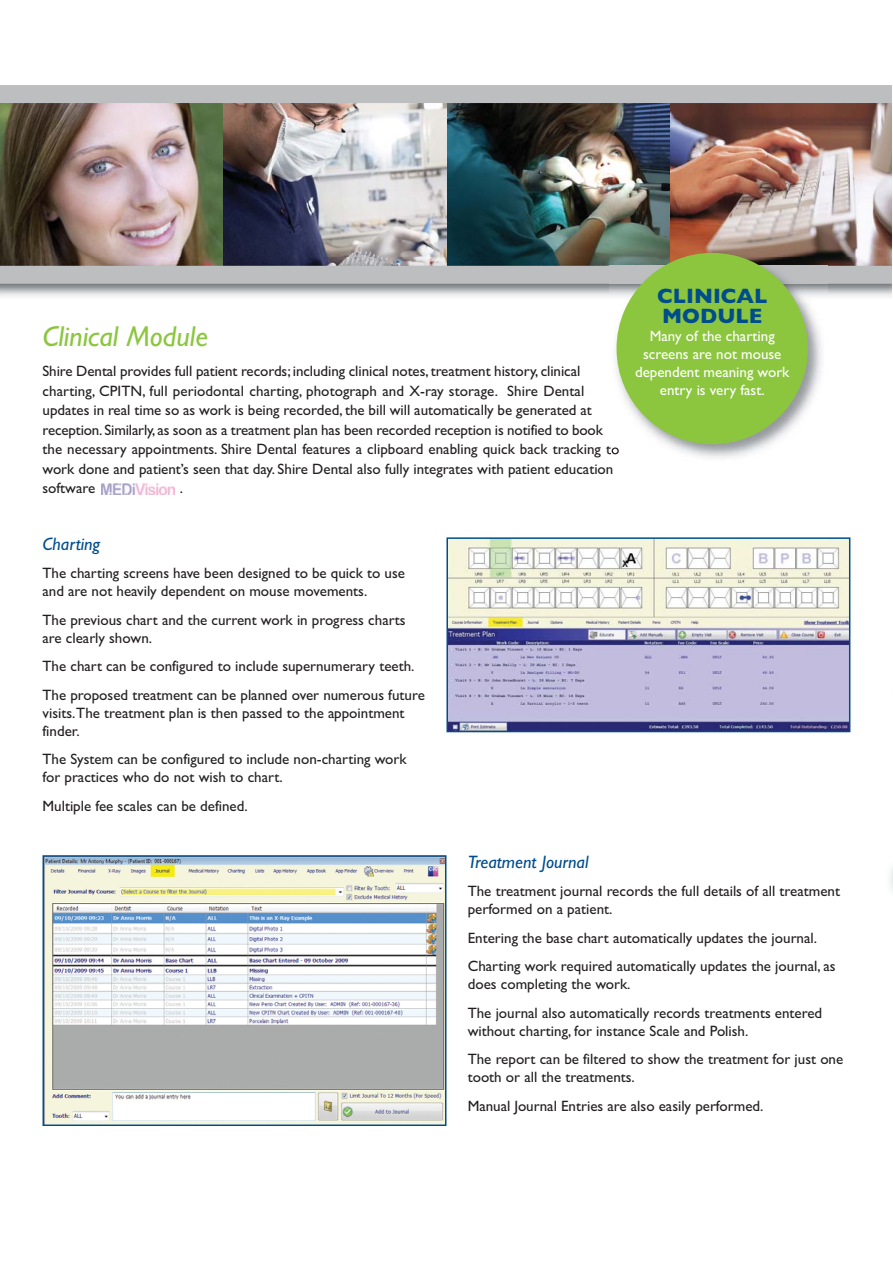
<style>
.page{position:relative;width:893px;height:1263px;background:#fff}
.page>*{position:absolute;margin:0;border:0;box-sizing:border-box;transform-origin:0 0}
.t1{font:italic 28.8px "Gill Sans";color:#8cc63f}
.t2{font:700 21px/19.5px "Gill Sans";color:#004d8c}
.t3{font:italic 18px "Gill Sans";color:#004d8c}
.t4{font:15px/19.5px "Gill Sans";color:#231f20}
.t5{font:15px/18px "Gill Sans";color:#fff;text-align:center}
</style>
<div class="page">
<img style="left:0;top:103px;width:223px;height:155px">
<img style="left:670px;top:103px;width:222px;height:155px">
<img style="left:446px;top:103px;width:224px;height:155px">
<img style="left:223px;top:103px;width:223px;height:155px">
<div style="left:0;top:85px;width:893px;height:18px;background:#bcbec0"></div>
<img style="left:0;top:258px;width:223px;height:8px">
<img style="left:827px;top:258px;width:65px;height:8px">
<img style="left:446px;top:258px;width:381px;height:8px">
<img style="left:223px;top:258px;width:223px;height:8px">
<div style="left:0;top:266px;width:893px;height:18px;background:#bcbec0"></div>
<img style="left:46px;top:858px;width:397px;height:265px">
<div style="left:43px;top:855px;width:403px;height:271px;border:2px solid #004d8c"></div>
<img style="left:449px;top:540px;width:398px;height:189px">
<div style="left:446px;top:537px;width:404px;height:195px;border:2px solid #004d8c"></div>
<img style="left:610px;top:266px;width:217px;height:192px">
<img style="left:610px;top:246px;width:217px;height:12px">
<img style="left:610px;top:258px;width:60px;height:8px">
<div style="left:617px;top:253px;width:191px;height:191px;background:#8cc63f;border-radius:50%"></div>
<img style="left:101px;top:484px;width:73px;height:11px">
<img style="left:890px;top:871px;width:3px;height:19px">
<svg style="left:892px;top:868px;width:1px;height:15px"></svg>
<h1 class="t1" style="left:43px;top:327px;width:167px">Clinical Module</h1>
<p class="t4" style="left:43px;top:363px;width:578px">Shire Dental provides full patient records; including clinical notes, treatment history, clinical charting, CPITN, full periodontal charting, photograph and X-ray storage. Shire Dental updates in real time so as work is being recorded, the bill will automatically be generated at reception. Similarly, as soon as a treatment plan has been recorded reception is notified to book the necessary appointments. Shire Dental features a clipboard enabling quick back tracking to work done and patient’s seen that day. Shire Dental also fully integrates with patient education software</p>
<p class="t4" style="left:180px;top:480px;width:5px">.</p>
<h2 class="t2" style="left:657px;top:289px;width:112px">CLINICAL<br>MODULE</h2>
<p class="t5" style="left:635px;top:329px;width:156px">Many of the charting screens are not mouse dependent meaning work entry is very fast.</p>
<p class="t3" style="left:43px;top:537px;width:59px">Charting</p>
<p class="t4" style="left:43px;top:566px;width:364px;line-height:18px">The charting screens have been designed to be quick to use and are not heavily dependent on mouse movements.</p>
<p class="t4" style="left:43px;top:612px;width:365px;line-height:18px">The previous chart and the current work in progress charts are clearly shown.</p>
<p class="t4" style="left:43px;top:654px;width:384px;line-height:28.5px">The chart can be configured to include supernumerary teeth.<br>The proposed treatment can be planned over numerous future</p>
<p class="t4" style="left:43px;top:705px;width:364px;line-height:18px">visits.The treatment plan is then passed to the appointment finder.</p>
<p class="t4" style="left:43px;top:752px;width:366px;line-height:18px">The System can be configured to include non-charting work for practices who do not wish to chart.</p>
<p class="t4" style="left:43px;top:798px;width:207px">Multiple fee scales can be defined.</p>
<p class="t3" style="left:468px;top:855px;width:122px">Treatment Journal</p>
<p class="t4" style="left:468px;top:884px;width:374px;line-height:18px">The treatment journal records the full details of all treatment performed on a patient.</p>
<p class="t4" style="left:468px;top:925px;width:369px;line-height:28.5px">Entering the base chart automatically updates the journal.<br>Charting work required automatically updates the journal, as</p>
<p class="t4" style="left:468px;top:971px;width:356px;line-height:28.5px">does completing the work.<br>The journal also automatically records treatments entered</p>
<p class="t4" style="left:468px;top:1018px;width:377px;line-height:28.5px">without charting, for instance Scale and Polish.<br>The report can be filtered to show the treatment for just one</p>
<p class="t4" style="left:468px;top:1064px;width:297px;line-height:28.5px">tooth or all the treatments.<br>Manual Journal Entries are also easily performed.</p>
</div>
